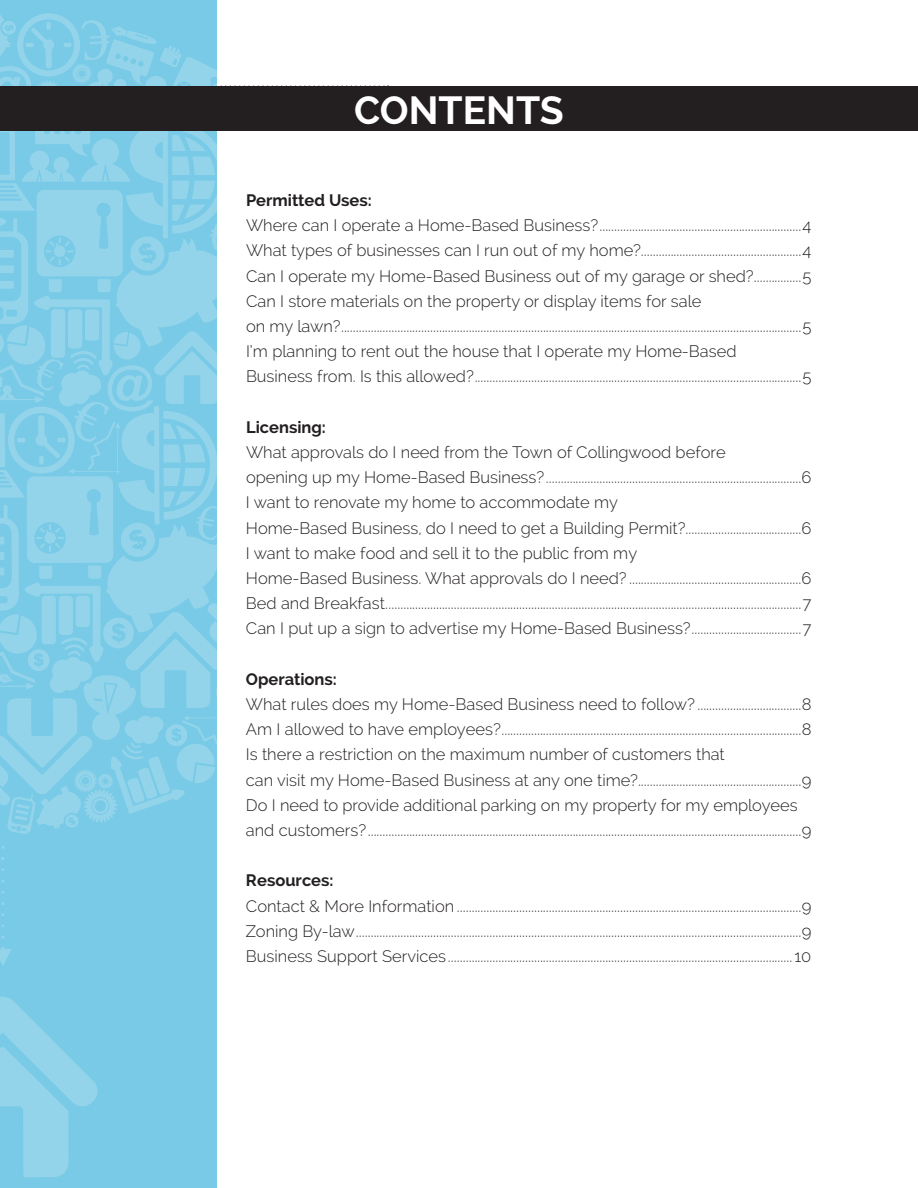
<style>
.page{position:relative;width:918px;height:1188px;background:#fff}
.page>*{position:absolute;margin:0;border:0;box-sizing:border-box;transform-origin:0 0}
.t1{font:700 39px "Raleway";color:#fff}
.t2{font:300 16.5px/25.2px "Raleway";color:#231f20}
.t3{font:700 16.5px "Raleway";color:#231f20}
</style>
<div class="page">
<div style="left:2px;top:0;width:216px;height:1188px;background:#79cae6"></div>
<svg style="left:0;top:10px;width:388px;height:824px"></svg>
<svg style="left:0;top:846px;width:11px;height:120px"></svg>
<svg style="left:0;top:995px;width:98px;height:183px"></svg>
<div style="left:0;top:86px;width:918px;height:44px;background:#231f20"></div>
<h1 class="t1" style="left:354px;top:88px;width:211px">CONTENTS</h1>
<p class="t3" style="left:246px;top:191px;width:127px">Permitted Uses:</p>
<p class="t2" style="left:246px;top:213px;width:567px">Where can I operate a Home-Based Business?....................................................................4<br>What types of businesses can I run out of my home?......................................................4<br>Can I operate my Home-Based Business out of my garage or shed?................5<br>Can I store materials on the property or display items for sale<br>on my lawn?...........................................................................................................................................................5<br>I’m planning to rent out the house that I operate my Home-Based<br>Business from. Is this allowed?..............................................................................................................5</p>
<p class="t3" style="left:246px;top:418px;width:81px">Licensing:</p>
<p class="t2" style="left:246px;top:439px;width:567px">What approvals do I need from the Town of Collingwood before<br>opening up my Home-Based Business?......................................................................................6<br>I want to renovate my home to accommodate my<br>Home-Based Business, do I need to get a Building Permit?.......................................6<br>I want to make food and sell it to the public from my<br>Home-Based Business. What approvals do I need? ..........................................................6<br>Bed and Breakfast............................................................................................................................................7<br>Can I put up a sign to advertise my Home-Based Business?.....................................7</p>
<p class="t3" style="left:246px;top:670px;width:92px">Operations:</p>
<p class="t2" style="left:246px;top:691px;width:567px">What rules does my Home-Based Business need to follow? ...................................8<br>Am I allowed to have employees?.....................................................................................................8<br>Is there a restriction on the maximum number of customers that<br>can visit my Home-Based Business at any one time?.......................................................9<br>Do I need to provide additional parking on my property for my employees and customers?..................................................................................................................................................9</p>
<p class="t3" style="left:246px;top:871px;width:89px">Resources:</p>
<p class="t2" style="left:246px;top:893px;width:567px;text-align:justify">Contact &amp; More Information ....................................................................................................................9<br>Zoning By-law......................................................................................................................................................9<br>Business Support Services.................................................................................................................... 10</p>
</div>
